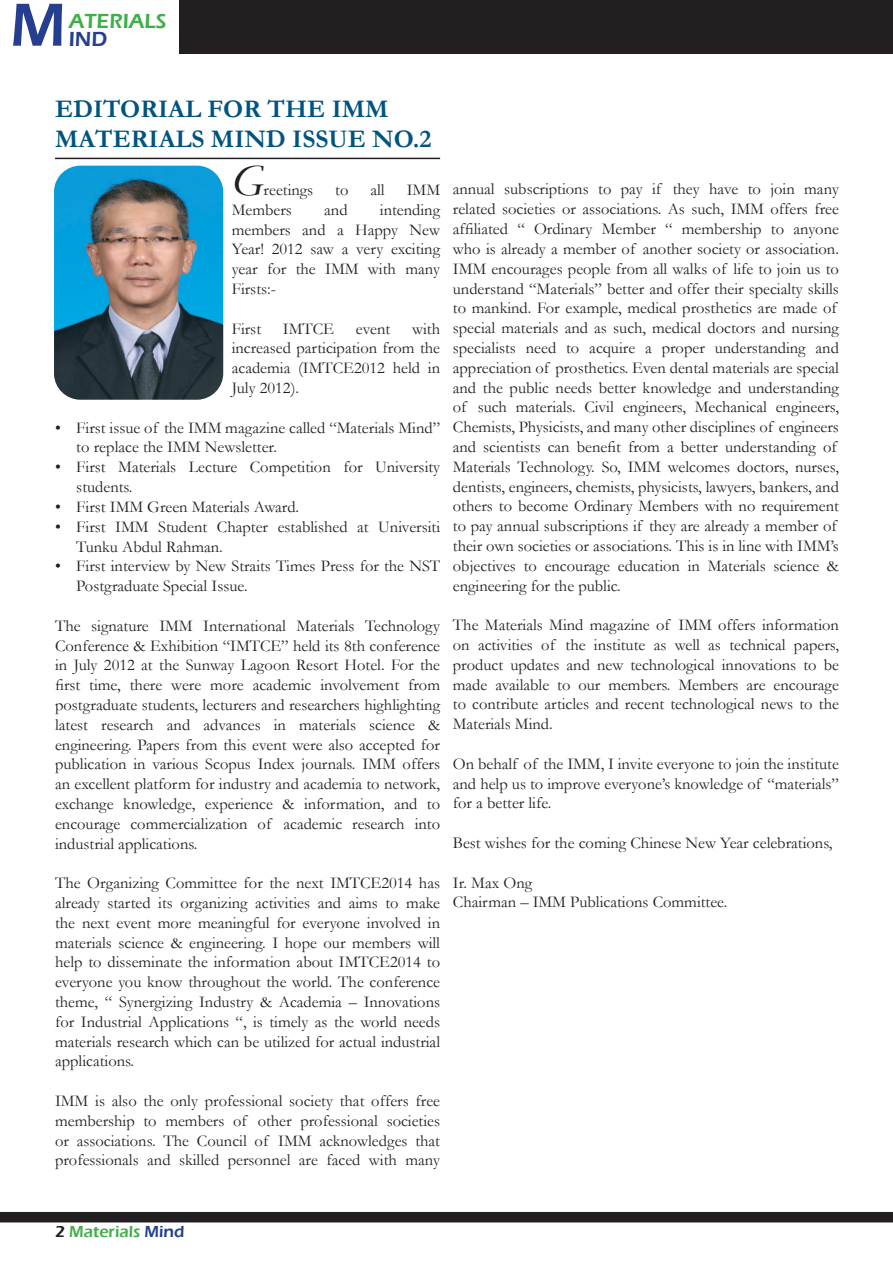
<style>
.page{position:relative;width:893px;height:1263px;background:#fff}
.page>*{position:absolute;margin:0;border:0;box-sizing:border-box;transform-origin:0 0}
.t1{font:600 63px "Eras ITC";color:#253f8e}
.t2{font:italic 45px "Garamond";color:#231f20}
.t3{font:700 25.5px/30.6px "Garamond";color:#005480}
.t4{font:600 21px "Eras ITC";color:#40ae49}
.t5{font:600 21px "Eras ITC";color:#253f8e}
.t6{font:16.5px/19.8px "Garamond";color:#231f20;text-align:justify}
.t7{font:600 16.5px "Eras ITC";color:#40ae49}
.s1{color:#231f20}
.s2{color:#253f8e}
</style>
<div class="page">
<div style="left:179px;top:0;width:714px;height:54px;background:#231f20"></div>
<div style="left:0;top:1212px;width:893px;height:10px;background:#231f20"></div>
<hr style="left:55px;top:158px;width:385px;height:1px;background:#231f20">
<img style="left:54px;top:166px;width:169px;height:234px">
<h1 class="t1" style="left:10px;top:-11px;width:57px">M</h1>
<p class="t4" style="left:69px;top:9px;width:100px">ATERIALS</p>
<p class="t5" style="left:69px;top:27px;width:40px">IND</p>
<h3 class="t3" style="left:55px;top:93px;width:378px">EDITORIAL FOR THE IMM<br>MATERIALS MIND ISSUE NO.2</h3>
<h2 class="t2" style="left:232px;top:150px;width:33px">G</h2>
<p class="t6" style="left:264px;top:180px;width:51px">reetings</p>
<p class="t6" style="left:335px;top:180px;width:15px">to</p>
<p class="t6" style="left:370px;top:180px;width:16px">all</p>
<p class="t6" style="left:407px;top:180px;width:35px">IMM</p>
<p class="t6" style="left:232px;top:199px;width:62px">Members</p>
<p class="t6" style="left:324px;top:199px;width:25px">and</p>
<p class="t6" style="left:232px;top:199px;width:210px;text-indent:148px">intending members and a Happy New Year! 2012 saw a very exciting year for the IMM with many Firsts:-</p>
<p class="t6" style="left:232px;top:318px;width:31px">First</p>
<p class="t6" style="left:283px;top:318px;width:53px">IMTCE</p>
<p class="t6" style="left:356px;top:318px;width:36px">event</p>
<p class="t6" style="left:232px;top:318px;width:210px;text-indent:180px">with increased participation from the academia (IMTCE2012 held in July 2012).</p>
<p class="t6" style="left:76px;top:417px;width:365px;text-indent:-21px">• First issue of the IMM magazine called “Materials Mind” to replace the IMM Newsletter.</p>
<p class="t6" style="left:76px;top:457px;width:365px;text-indent:-21px">• First Materials Lecture Competition for University students.</p>
<p class="t6" style="left:55px;top:496px;width:246px">• First IMM Green Materials Award.</p>
<p class="t6" style="left:76px;top:516px;width:365px;text-indent:-21px">• First IMM Student Chapter established at Universiti<br>Tunku Abdul Rahman.</p>
<p class="t6" style="left:76px;top:556px;width:365px;text-indent:-21px">• First interview by New Straits Times Press for the NST<br>Postgraduate Special Issue.</p>
<p class="t6" style="left:55px;top:615px;width:387px">The signature IMM International Materials Technology Conference &amp; Exhibition “IMTCE” held its 8th conference in July 2012 at the Sunway Lagoon Resort Hotel. For the first time, there were more academic involvement from postgraduate students, lecturers and researchers highlighting latest research and advances in materials science &amp; engineering. Papers from this event were also accepted for publication in various Scopus Index journals. IMM offers an excellent platform for industry and academia to network, exchange knowledge, experience &amp; information, and to encourage commercialization of academic research into industrial applications.</p>
<p class="t6" style="left:55px;top:873px;width:387px">The Organizing Committee for the next IMTCE2014 has already started its organizing activities and aims to make the next event more meaningful for everyone involved in materials science &amp; engineering. I hope our members will help to disseminate the information about IMTCE2014 to everyone you know throughout the world. The conference theme, “ Synergizing Industry &amp; Academia – Innovations for Industrial Applications “, is timely as the world needs materials research which can be utilized for actual industrial applications.</p>
<p class="t6" style="left:55px;top:1090px;width:387px">IMM is also the only professional society that offers free membership to members of other professional societies or associations. The Council of IMM acknowledges that professionals and skilled personnel are faced with many</p>
<p class="t6" style="left:453px;top:179px;width:388px;text-align:left">annual subscriptions to pay if they have to join many related societies or associations. As such, IMM offers free affiliated “ Ordinary Member “ membership to anyone who is already a member of another society or association.<br>IMM encourages people from all walks of life to join us to understand “Materials” better and offer their specialty skills to mankind. For example, medical prosthetics are made of special materials and as such, medical doctors and nursing specialists need to acquire a proper understanding and appreciation of prosthetics. Even dental materials are special and the public needs better knowledge and understanding of such materials. Civil engineers, Mechanical engineers, Chemists, Physicists, and many other disciplines of engineers and scientists can benefit from a better understanding of Materials Technology. So, IMM welcomes doctors, nurses, dentists, engineers, chemists, physicists, lawyers, bankers, and others to become Ordinary Members with no requirement to pay annual subscriptions if they are already a member of their own societies or associations. This is in line with IMM’s objectives to encourage education in Materials science &amp; engineering for the public.</p>
<p class="t6" style="left:453px;top:615px;width:388px">The Materials Mind magazine of IMM offers information on activities of the institute as well as technical papers, product updates and new technological innovations to be made available to our members. Members are encourage to contribute articles and recent technological news to the Materials Mind.</p>
<p class="t6" style="left:453px;top:753px;width:388px">On behalf of the IMM, I invite everyone to join the institute and help us to improve everyone’s knowledge of “materials” for a better life.</p>
<p class="t6" style="left:453px;top:832px;width:381px">Best wishes for the coming Chinese New Year celebrations,</p>
<p class="t6" style="left:453px;top:872px;width:276px">Ir. Max Ong<br>Chairman – IMM Publications Committee.</p>
<p class="t7" style="left:55px;top:1222px;width:131px"><span class="s1">2</span> Materials <span class="s2">Mind</span></p>
</div>
